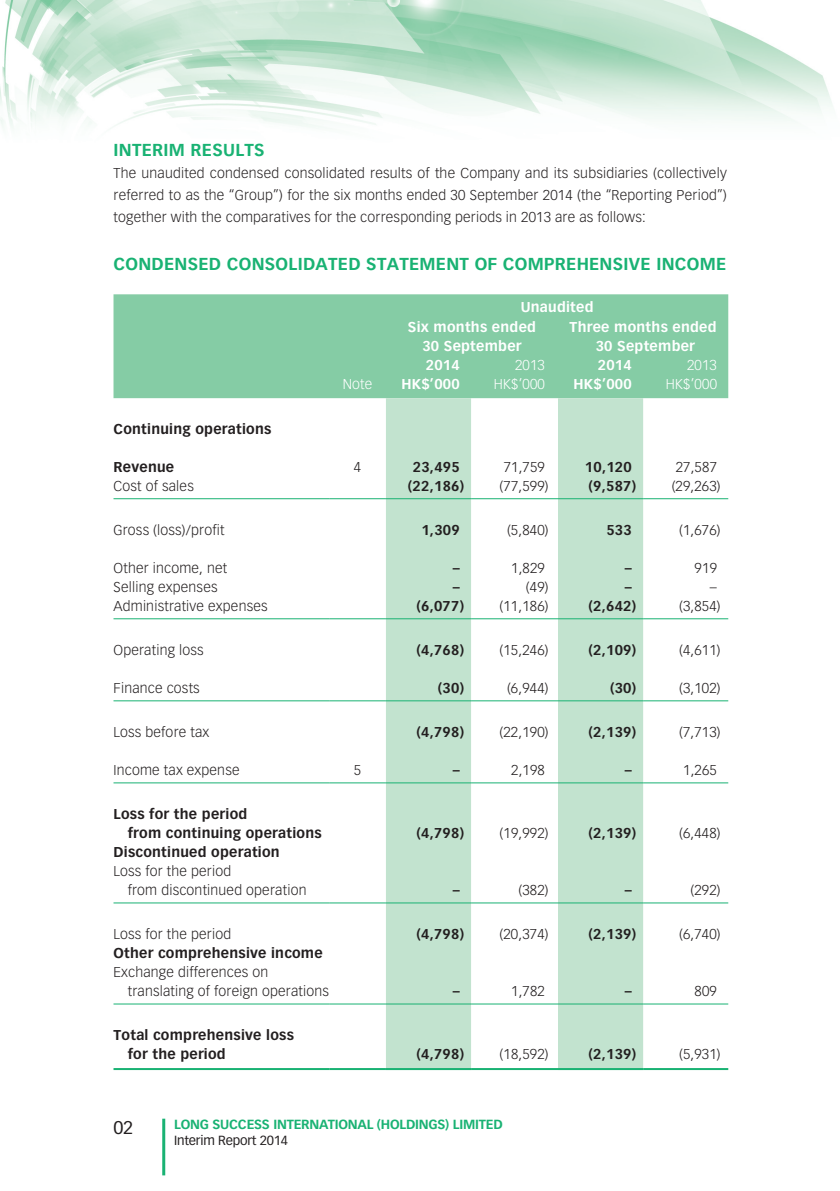
<style>
.page{position:relative;width:840px;height:1191px;background:#fff}
.page>*{position:absolute;margin:0;border:0;box-sizing:border-box;transform-origin:0 0}
.t1{font:18px "Vectora LT Std";color:#231f20}
.t2{font:700 17px "Vectora LT Std";letter-spacing:.02em;color:#19b273}
.t3{font:300 14px/22px "Vectora LT Std";letter-spacing:.015em;color:#231f20}
.t4{font:700 14px/19px "Vectora LT Std";letter-spacing:.02em;color:#231f20}
.t5{font:700 14px/20px "Vectora LT Std";letter-spacing:.02em;color:#fff}
.t6{font:300 14px "Vectora LT Std";letter-spacing:.015em;color:#fff}
.t7{font:700 13px "Vectora LT Std";letter-spacing:-.015em;color:#19b273}
.t8{font:13px "Vectora LT Std";letter-spacing:-.015em;color:#231f20}
</style>
<div class="page">
<img style="left:0;top:0;width:833px;height:1176px">
<hr style="left:162px;top:1118px;width:3px;height:57px;background:#19b273">
<div style="left:113px;top:294px;width:614px;height:104px;background:#85cca5"></div>
<svg style="left:386px;top:398px;width:256px;height:670px;fill:#c2e3cf"></svg>
<hr style="left:113px;top:498px;width:216px;height:1px;background:#19b273">
<hr style="left:329px;top:498px;width:57px;height:1px;background:#19b273">
<hr style="left:386px;top:498px;width:85px;height:1px;background:#19b273">
<hr style="left:471px;top:498px;width:86px;height:1px;background:#19b273">
<hr style="left:557px;top:498px;width:85px;height:1px;background:#19b273">
<hr style="left:642px;top:498px;width:85px;height:1px;background:#19b273">
<hr style="left:113px;top:618px;width:216px;height:1px;background:#19b273">
<hr style="left:329px;top:618px;width:57px;height:1px;background:#19b273">
<hr style="left:386px;top:618px;width:85px;height:1px;background:#19b273">
<hr style="left:471px;top:618px;width:86px;height:1px;background:#19b273">
<hr style="left:557px;top:618px;width:85px;height:1px;background:#19b273">
<hr style="left:642px;top:618px;width:85px;height:1px;background:#19b273">
<hr style="left:113px;top:700px;width:216px;height:1px;background:#19b273">
<hr style="left:329px;top:700px;width:57px;height:1px;background:#19b273">
<hr style="left:386px;top:700px;width:85px;height:1px;background:#19b273">
<hr style="left:471px;top:700px;width:86px;height:1px;background:#19b273">
<hr style="left:557px;top:700px;width:85px;height:1px;background:#19b273">
<hr style="left:642px;top:700px;width:85px;height:1px;background:#19b273">
<hr style="left:113px;top:782px;width:216px;height:1px;background:#19b273">
<hr style="left:329px;top:782px;width:57px;height:1px;background:#19b273">
<hr style="left:386px;top:782px;width:85px;height:1px;background:#19b273">
<hr style="left:471px;top:782px;width:86px;height:1px;background:#19b273">
<hr style="left:557px;top:782px;width:85px;height:1px;background:#19b273">
<hr style="left:642px;top:782px;width:85px;height:1px;background:#19b273">
<hr style="left:113px;top:902px;width:216px;height:1px;background:#19b273">
<hr style="left:329px;top:902px;width:57px;height:1px;background:#19b273">
<hr style="left:386px;top:902px;width:85px;height:1px;background:#19b273">
<hr style="left:471px;top:902px;width:86px;height:1px;background:#19b273">
<hr style="left:557px;top:902px;width:85px;height:1px;background:#19b273">
<hr style="left:642px;top:902px;width:85px;height:1px;background:#19b273">
<hr style="left:113px;top:1003px;width:216px;height:1px;background:#19b273">
<hr style="left:329px;top:1003px;width:57px;height:1px;background:#19b273">
<hr style="left:386px;top:1003px;width:85px;height:1px;background:#19b273">
<hr style="left:471px;top:1003px;width:86px;height:1px;background:#19b273">
<hr style="left:557px;top:1003px;width:85px;height:1px;background:#19b273">
<hr style="left:642px;top:1003px;width:85px;height:1px;background:#19b273">
<hr style="left:113px;top:1068px;width:216px;height:2px;background:#19b273">
<hr style="left:329px;top:1068px;width:57px;height:2px;background:#19b273">
<hr style="left:386px;top:1068px;width:85px;height:2px;background:#19b273">
<hr style="left:471px;top:1068px;width:86px;height:2px;background:#19b273">
<hr style="left:557px;top:1068px;width:85px;height:2px;background:#19b273">
<hr style="left:642px;top:1068px;width:85px;height:2px;background:#19b273">
<p class="t2" style="left:113px;top:139px;width:152px">INTERIM RESULTS</p>
<p class="t3" style="left:113px;top:162px;width:614px;text-align:justify">The unaudited condensed consolidated results of the Company and its subsidiaries (collectively referred to as the “Group”) for the six months ended 30 September 2014 (the “Reporting Period”) together with the comparatives for the corresponding periods in 2013 are as follows:</p>
<p class="t2" style="left:113px;top:253px;width:614px">CONDENSED CONSOLIDATED STATEMENT OF COMPREHENSIVE INCOME</p>
<p class="t5" style="left:407px;top:297px;width:187px;text-indent:113px">Unaudited<br>Six months ended</p>
<p class="t5" style="left:569px;top:317px;width:148px">Three months ended</p>
<p class="t5" style="left:422px;top:336px;width:101px">30 September</p>
<p class="t5" style="left:595px;top:336px;width:101px">30 September</p>
<p class="t5" style="left:425px;top:355px;width:35px">2014</p>
<p class="t6" style="left:514px;top:357px;width:31px">2013</p>
<p class="t5" style="left:597px;top:355px;width:35px">2014</p>
<p class="t6" style="left:686px;top:357px;width:31px">2013</p>
<p class="t6" style="left:342px;top:376px;width:31px">Note</p>
<p class="t5" style="left:401px;top:374px;width:60px">HK$’000</p>
<p class="t6" style="left:493px;top:376px;width:52px">HK$’000</p>
<p class="t5" style="left:573px;top:374px;width:60px">HK$’000</p>
<p class="t6" style="left:665px;top:376px;width:52px">HK$’000</p>
<p class="t4" style="left:113px;top:419px;width:159px">Continuing operations</p>
<p class="t4" style="left:113px;top:457px;width:62px">Revenue</p>
<p class="t3" style="left:354px;top:456px;width:9px">4</p>
<p class="t4" style="left:412px;top:457px;width:48px">23,495</p>
<p class="t3" style="left:503px;top:456px;width:43px">71,759</p>
<p class="t4" style="left:584px;top:457px;width:48px">10,120</p>
<p class="t3" style="left:675px;top:456px;width:43px">27,587</p>
<p class="t3" style="left:113px;top:475px;width:82px">Cost of sales</p>
<p class="t4" style="left:408px;top:476px;width:58px">(22,186)</p>
<p class="t3" style="left:499px;top:475px;width:50px">(77,599)</p>
<p class="t4" style="left:588px;top:476px;width:49px">(9,587)</p>
<p class="t3" style="left:671px;top:475px;width:50px">(29,263)</p>
<p class="t3" style="left:113px;top:519px;width:112px">Gross (loss)/profit</p>
<p class="t4" style="left:421px;top:520px;width:40px">1,309</p>
<p class="t3" style="left:507px;top:519px;width:43px">(5,840)</p>
<p class="t4" style="left:606px;top:520px;width:27px">533</p>
<p class="t3" style="left:678px;top:519px;width:43px">(1,676)</p>
<p class="t3" style="left:113px;top:557px;width:115px">Other income, net</p>
<p class="t4" style="left:452px;top:558px;width:8px">–</p>
<p class="t3" style="left:511px;top:557px;width:35px">1,829</p>
<p class="t4" style="left:624px;top:558px;width:8px">–</p>
<p class="t3" style="left:694px;top:557px;width:24px">919</p>
<p class="t3" style="left:113px;top:576px;width:105px">Selling expenses</p>
<p class="t4" style="left:452px;top:577px;width:8px">–</p>
<p class="t3" style="left:525px;top:576px;width:24px">(49)</p>
<p class="t4" style="left:624px;top:577px;width:8px">–</p>
<p class="t3" style="left:709px;top:576px;width:8px">–</p>
<p class="t3" style="left:113px;top:595px;width:155px">Administrative expenses</p>
<p class="t4" style="left:416px;top:596px;width:49px">(6,077)</p>
<p class="t3" style="left:499px;top:595px;width:50px">(11,186)</p>
<p class="t4" style="left:588px;top:596px;width:49px">(2,642)</p>
<p class="t3" style="left:678px;top:595px;width:43px">(3,854)</p>
<p class="t3" style="left:113px;top:639px;width:92px">Operating loss</p>
<p class="t4" style="left:416px;top:640px;width:49px">(4,768)</p>
<p class="t3" style="left:499px;top:639px;width:50px">(15,246)</p>
<p class="t4" style="left:588px;top:640px;width:49px">(2,109)</p>
<p class="t3" style="left:678px;top:639px;width:43px">(4,611)</p>
<p class="t3" style="left:113px;top:677px;width:88px">Finance costs</p>
<p class="t4" style="left:437px;top:678px;width:28px">(30)</p>
<p class="t3" style="left:507px;top:677px;width:43px">(6,944)</p>
<p class="t4" style="left:609px;top:678px;width:28px">(30)</p>
<p class="t3" style="left:678px;top:677px;width:43px">(3,102)</p>
<p class="t3" style="left:113px;top:721px;width:97px">Loss before tax</p>
<p class="t4" style="left:416px;top:722px;width:49px">(4,798)</p>
<p class="t3" style="left:499px;top:721px;width:50px">(22,190)</p>
<p class="t4" style="left:588px;top:722px;width:49px">(2,139)</p>
<p class="t3" style="left:678px;top:721px;width:43px">(7,713)</p>
<p class="t3" style="left:113px;top:759px;width:127px">Income tax expense</p>
<p class="t3" style="left:354px;top:759px;width:9px">5</p>
<p class="t4" style="left:452px;top:760px;width:8px">–</p>
<p class="t3" style="left:511px;top:759px;width:35px">2,198</p>
<p class="t4" style="left:624px;top:760px;width:8px">–</p>
<p class="t3" style="left:682px;top:759px;width:35px">1,265</p>
<p class="t4" style="left:128px;top:804px;width:195px;text-indent:-14px">Loss for the period<br>from continuing operations</p>
<p class="t4" style="left:416px;top:823px;width:49px">(4,798)</p>
<p class="t3" style="left:499px;top:822px;width:50px">(19,992)</p>
<p class="t4" style="left:588px;top:823px;width:49px">(2,139)</p>
<p class="t3" style="left:678px;top:822px;width:43px">(6,448)</p>
<p class="t4" style="left:113px;top:842px;width:168px">Discontinued operation</p>
<p class="t3" style="left:128px;top:861px;width:180px;line-height:19px;text-indent:-14px">Loss for the period<br>from discontinued operation</p>
<p class="t4" style="left:452px;top:880px;width:8px">–</p>
<p class="t3" style="left:518px;top:879px;width:32px">(382)</p>
<p class="t4" style="left:624px;top:880px;width:8px">–</p>
<p class="t3" style="left:690px;top:879px;width:32px">(292)</p>
<p class="t3" style="left:113px;top:923px;width:119px">Loss for the period</p>
<p class="t4" style="left:416px;top:924px;width:49px">(4,798)</p>
<p class="t3" style="left:499px;top:923px;width:50px">(20,374)</p>
<p class="t4" style="left:588px;top:924px;width:49px">(2,139)</p>
<p class="t3" style="left:678px;top:923px;width:43px">(6,740)</p>
<p class="t4" style="left:113px;top:943px;width:211px">Other comprehensive income</p>
<p class="t3" style="left:128px;top:962px;width:203px;line-height:19px;text-indent:-14px">Exchange differences on translating of foreign operations</p>
<p class="t4" style="left:452px;top:981px;width:8px">–</p>
<p class="t3" style="left:511px;top:980px;width:35px">1,782</p>
<p class="t4" style="left:624px;top:981px;width:8px">–</p>
<p class="t3" style="left:694px;top:980px;width:24px">809</p>
<p class="t4" style="left:128px;top:1025px;width:168px;text-indent:-14px">Total comprehensive loss for the period</p>
<p class="t4" style="left:416px;top:1044px;width:49px">(4,798)</p>
<p class="t3" style="left:499px;top:1043px;width:50px">(18,592)</p>
<p class="t4" style="left:588px;top:1044px;width:49px">(2,139)</p>
<p class="t3" style="left:678px;top:1043px;width:43px">(5,931)</p>
<p class="t1" style="left:113px;top:1116px;width:21px">02</p>
<p class="t7" style="left:174px;top:1117px;width:330px">LONG SUCCESS INTERNATIONAL (HOLDINGS) LIMITED</p>
<p class="t8" style="left:174px;top:1133px;width:115px">Interim Report 2014</p>
</div>
